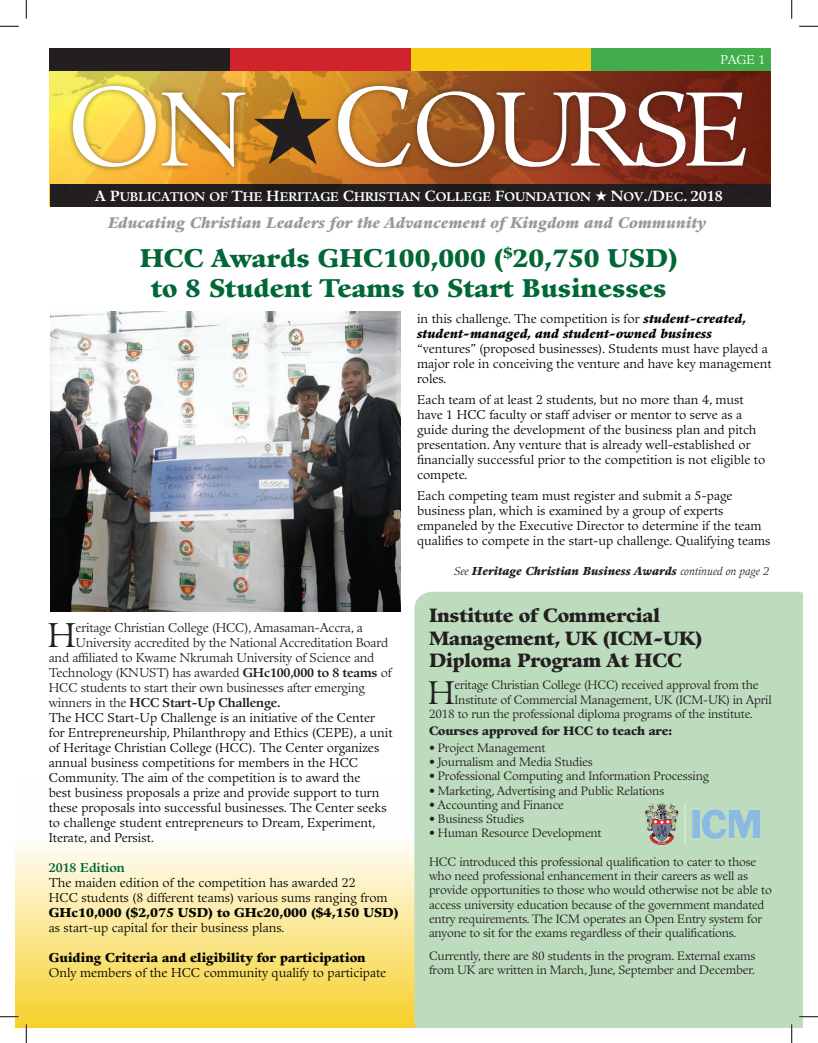
<style>
.page{position:relative;width:818px;height:1043px;background:#fff}
.page>*{position:absolute;margin:0;border:0;box-sizing:border-box;transform-origin:0 0}
.t1{font:33.62px "Guardi LT Std";color:#231f20}
.t2{font:31.88px "Guardi LT Std";color:#231f20}
.t3{font:900 25px/30px "Guardi LT Std";color:#006737;text-align:center}
.t4{font:900 18.75px/22.5px "Guardi LT Std";letter-spacing:-.015em;color:#231f20}
.t5{font:italic 900 15px "Guardi LT Std";color:#97999c}
.t6{font:12.5px/15px "Guardi LT Std";color:#040503}
.t7{font:12.5px "Guardi LT Std";letter-spacing:-.015em;color:#231f20}
.t8{font:italic 900 12.5px/15px "Guardi LT Std";color:#040503}
.t9{font:900 12.5px "Guardi LT Std";color:#040503}
.t10{font:700 12.5px "Guardi LT Std";letter-spacing:-.015em;color:#231f20}
.t11{font:700 12.5px "Guardi LT Std";color:#006737}
.t12{font:12.5px "Guardi LT Std";color:#fff}
.t13{font:12.25px "Guardi LT Std Bold SC850";color:#fff}
.t14{font:11.88px/14.2px "Guardi LT Std";letter-spacing:-.015em;color:#231f20}
.t15{font:900 11.88px "Guardi LT Std";letter-spacing:-.015em;color:#231f20}
.t16{font:italic 900 11.25px "Guardi LT Std";color:#231f20}
.s1{font-size:14.38px}
.s2{font-weight:400;font-style:normal}
.s3{font-weight:700}
.s4{font-weight:400}
</style>
<div class="page">
<img style="left:50px;top:312px;width:351px;height:299px">
<svg style="left:15px;top:844px;width:399px;height:184px;background:#fae68f"></svg>
<div style="left:50px;top:184px;width:720px;height:23px;background:#231f20"></div>
<img style="left:50px;top:70px;width:720px;height:114px">
<div style="left:67px;top:80px;width:684px;height:93px;background:#231f20;opacity:.55"></div>
<svg style="left:73px;top:86px;width:672px;height:81px"></svg>
<div style="left:590px;top:48px;width:180px;height:22px;background:#42ae4b"></div>
<div style="left:410px;top:48px;width:180px;height:22px;background:#f6cb11"></div>
<div style="left:230px;top:48px;width:180px;height:22px;background:#d0232c"></div>
<div style="left:50px;top:48px;width:180px;height:22px;background:#231f20"></div>
<div style="left:414px;top:591px;width:388px;height:437px;background:#bddcbe"></div>
<img style="left:645px;top:803px;width:114px;height:45px">
<svg style="left:0;top:25px;width:19px;height:2px"></svg>
<svg style="left:799px;top:25px;width:19px;height:2px"></svg>
<svg style="left:0;top:1015px;width:19px;height:2px"></svg>
<svg style="left:799px;top:1015px;width:19px;height:2px"></svg>
<svg style="left:25px;top:0;width:2px;height:19px"></svg>
<svg style="left:25px;top:1024px;width:2px;height:18px"></svg>
<svg style="left:791px;top:0;width:1px;height:19px"></svg>
<svg style="left:790px;top:1024px;width:2px;height:18px"></svg>
<p class="t12" style="left:720px;top:52px;width:46px">PAGE 1</p>
<p class="t13" style="left:95px;top:189px;width:629px"><span class="s1">A P</span>UBLICATION OF <span class="s1">T</span>HE <span class="s1">H</span>ERITAGE <span class="s1">C</span>HRISTIAN <span class="s1">C</span>OLLEGE <span class="s1">F</span>OUNDATION ★ <span class="s1">N</span>OV<span class="s1">./D</span>EC<span class="s1">. 2018</span></p>
<p class="t5" style="left:108px;top:213px;width:600px">Educating Christian Leaders for the Advancement of Kingdom and Community</p>
<h3 class="t3" style="left:140px;top:243px;width:539px">HCC Awards GHC100,000 (<sup>$</sup>20,750 USD) to 8 Student Teams to Start Businesses</h3>
<p class="t8" style="left:417px;top:311px;width:331px"><span class="s2">in this challenge. The competition is for</span> student-created, student-managed, and student-owned business</p>
<p class="t6" style="left:417px;top:341px;width:356px">“ventures” (proposed businesses). Students must have played a major role in conceiving the venture and have key management roles.</p>
<p class="t6" style="left:417px;top:392px;width:349px">Each team of at least 2 students, but no more than 4, must have 1 HCC faculty or staff adviser or mentor to serve as a guide during the development of the business plan and pitch presentation. Any venture that is already well-established or financially successful prior to the competition is not eligible to compete.</p>
<p class="t6" style="left:417px;top:488px;width:355px">Each competing team must register and submit a 5-page business plan, which is examined by a group of experts empaneled by the Executive Director to determine if the team qualifies to compete in the start-up challenge. Qualifying teams</p>
<h1 class="t1" style="left:47px;top:614px;width:30px">H</h1>
<p class="t7" style="left:76px;top:619px;width:289px">eritage Christian College (HCC), Amasaman-Accra, a</p>
<p class="t7" style="left:76px;top:634px;width:314px">University accredited by the National Accreditation Board</p>
<p class="t7" style="left:49px;top:649px;width:327px">and affiliated to Kwame Nkrumah University of Science and</p>
<p class="t7" style="left:49px;top:664px;width:344px">Technology (KNUST) has awarded <span class="s3">GHc100,000 to 8 teams</span> of</p>
<p class="t7" style="left:49px;top:679px;width:318px">HCC students to start their own businesses after emerging</p>
<p class="t10" style="left:49px;top:694px;width:233px"><span class="s4">winners in the</span> HCC Start-Up Challenge.</p>
<p class="t6" style="left:49px;top:710px;width:327px">The HCC Start-Up Challenge is an initiative of the Center</p>
<p class="t6" style="left:49px;top:725px;width:345px">for Entrepreneurship, Philanthropy and Ethics (CEPE), a unit</p>
<p class="t6" style="left:49px;top:740px;width:332px">of Heritage Christian College (HCC). The Center organizes</p>
<p class="t6" style="left:49px;top:755px;width:311px">annual business competitions for members in the HCC</p>
<p class="t6" style="left:49px;top:770px;width:313px">Community. The aim of the competition is to award the</p>
<p class="t6" style="left:49px;top:785px;width:332px">best business proposals a prize and provide support to turn</p>
<p class="t6" style="left:49px;top:800px;width:339px">these proposals into successful businesses. The Center seeks</p>
<p class="t6" style="left:49px;top:815px;width:328px">to challenge student entrepreneurs to Dream, Experiment,</p>
<p class="t6" style="left:49px;top:830px;width:107px">Iterate, and Persist.</p>
<p class="t11" style="left:49px;top:859px;width:78px">2018 Edition</p>
<p class="t6" style="left:49px;top:875px;width:340px">The maiden edition of the competition has awarded 22<br>HCC students (8 different teams) various sums ranging from</p>
<p class="t9" style="left:49px;top:904px;width:351px">GHc10,000 ($2,075 USD) to GHc20,000 ($4,150 USD)</p>
<p class="t6" style="left:49px;top:920px;width:237px">as start-up capital for their business plans.</p>
<p class="t9" style="left:49px;top:949px;width:318px">Guiding Criteria and eligibility for participation</p>
<p class="t6" style="left:49px;top:965px;width:339px">Only members of the HCC community qualify to participate</p>
<p class="t16" style="left:454px;top:564px;width:317px"><span class="s4">See</span> Heritage Christian Business Awards <span class="s4">continued on page 2</span></p>
<h3 class="t4" style="left:429px;top:604px;width:275px">Institute of Commercial<br>Management, UK (ICM-UK)<br>Diploma Program At HCC</h3>
<h2 class="t2" style="left:428px;top:673px;width:29px">H</h2>
<p class="t14" style="left:454px;top:678px;width:305px">eritage Christian College (HCC) received approval from the</p>
<p class="t14" style="left:454px;top:692px;width:318px">Institute of Commercial Management, UK (ICM-UK) in April</p>
<p class="t14" style="left:429px;top:706px;width:325px">2018 to run the professional diploma programs of the institute.</p>
<p class="t15" style="left:429px;top:723px;width:245px">Courses approved for HCC to teach are:</p>
<p class="t14" style="left:429px;top:740px;width:118px">• Project Management</p>
<p class="t14" style="left:429px;top:755px;width:165px">• Journalism and Media Studies</p>
<p class="t14" style="left:429px;top:769px;width:281px">• Professional Computing and Information Processing</p>
<p class="t14" style="left:429px;top:783px;width:237px">• Marketing, Advertising and Public Relations</p>
<p class="t14" style="left:429px;top:797px;width:136px">• Accounting and Finance</p>
<p class="t14" style="left:429px;top:812px;width:97px">• Business Studies</p>
<p class="t14" style="left:429px;top:826px;width:174px">• Human Resource Development</p>
<p class="t14" style="left:429px;top:854px;width:344px">HCC introduced this professional qualification to cater to those who need professional enhancement in their careers as well as provide opportunities to those who would otherwise not be able to access university education because of the government mandated entry requirements. The ICM operates an Open Entry system for anyone to sit for the exams regardless of their qualifications.</p>
<p class="t14" style="left:429px;top:948px;width:328px">Currently, there are 80 students in the program. External exams from UK are written in March, June, September and December.</p>
</div>
